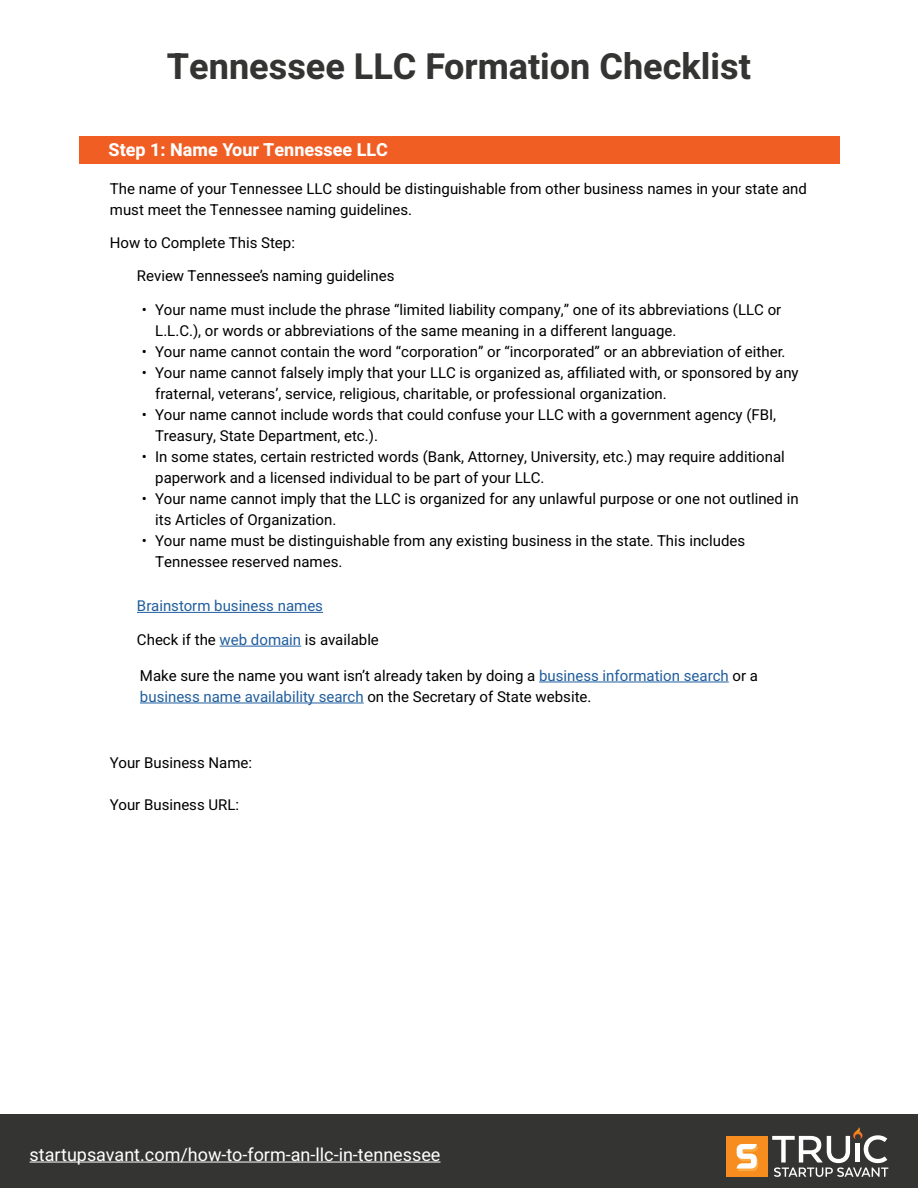
<style>
.page{position:relative;width:918px;height:1188px;background:#fff}
.page>*{position:absolute;margin:0;border:0;box-sizing:border-box;transform-origin:0 0}
.t1{font:700 36px "Heebo";color:#343433}
.t2{font:18px "Heebo";color:#fff}
.t3{font:700 18px "Heebo";color:#fff}
.t4{font:15px/21px "Heebo";color:#000}
.t5{font:15px "Heebo";color:#215e9e}
.s1{color:#215e9e}
</style>
<div class="page">
<div style="left:0;top:1115px;width:918px;height:73px;background:#343433"></div>
<hr style="left:30px;top:1162px;width:411px;height:1px;background:#fff">
<svg style="left:772px;top:1127px;width:116px;height:50px"></svg>
<div style="left:726px;top:1136px;width:41px;height:41px;background:#f78d1e"></div>
<svg style="left:737px;top:1144px;width:21px;height:27px"></svg>
<hr style="left:137px;top:612px;width:186px;height:1px;background:#215e9e">
<hr style="left:220px;top:646px;width:81px;height:1px;background:#215e9e">
<hr style="left:539px;top:682px;width:190px;height:1px;background:#215e9e">
<hr style="left:140px;top:703px;width:224px;height:1px;background:#215e9e">
<div style="left:79px;top:136px;width:760px;height:27px;background:#f15e24"></div>
<h1 class="t1" style="left:167px;top:42px;width:586px">Tennessee LLC Formation Checklist</h1>
<p class="t3" style="left:109px;top:137px;width:281px">Step 1: Name Your Tennessee LLC</p>
<p class="t4" style="left:110px;top:178px;width:699px">The name of your Tennessee LLC should be distinguishable from other business names in your state and must meet the Tennessee naming guidelines.</p>
<p class="t4" style="left:110px;top:232px;width:187px">How to Complete This Step:</p>
<p class="t4" style="left:137px;top:266px;width:259px">Review Tennessee’s naming guidelines</p>
<p class="t4" style="left:155px;top:300px;width:628px;text-indent:-14px">• Your name must include the phrase “limited liability company,” one of its abbreviations (LLC or<br>L.L.C.), or words or abbreviations of the same meaning in a different language.</p>
<p class="t4" style="left:142px;top:342px;width:645px">• Your name cannot contain the word “corporation” or “incorporated” or an abbreviation of either.</p>
<p class="t4" style="left:155px;top:363px;width:645px;text-indent:-14px">• Your name cannot falsely imply that your LLC is organized as, affiliated with, or sponsored by any fraternal, veterans’, service, religious, charitable, or professional organization.</p>
<p class="t4" style="left:155px;top:405px;width:622px;text-indent:-14px">• Your name cannot include words that could confuse your LLC with a government agency (FBI,<br>Treasury, State Department, etc.).</p>
<p class="t4" style="left:155px;top:447px;width:631px;text-indent:-14px">• In some states, certain restricted words (Bank, Attorney, University, etc.) may require additional paperwork and a licensed individual to be part of your LLC.</p>
<p class="t4" style="left:155px;top:489px;width:645px;text-indent:-14px">• Your name cannot imply that the LLC is organized for any unlawful purpose or one not outlined in its Articles of Organization.</p>
<p class="t4" style="left:155px;top:531px;width:591px;text-indent:-14px">• Your name must be distinguishable from any existing business in the state. This includes<br>Tennessee reserved names.</p>
<p class="t5" style="left:137px;top:596px;width:188px">Brainstorm business names</p>
<p class="t4" style="left:137px;top:629px;width:243px">Check if the <span class="s1">web domain</span> is available</p>
<p class="t4" style="left:140px;top:665px;width:620px">Make sure the name you want isn’t already taken by doing a <span class="s1">business information search</span> or a <span class="s1">business name availability search</span> on the Secretary of State website.</p>
<p class="t4" style="left:110px;top:752px;width:144px">Your Business Name:</p>
<p class="t4" style="left:110px;top:794px;width:131px">Your Business URL:</p>
<p class="t2" style="left:30px;top:1142px;width:412px">startupsavant.com/how-to-form-an-llc-in-tennessee</p>
</div>
